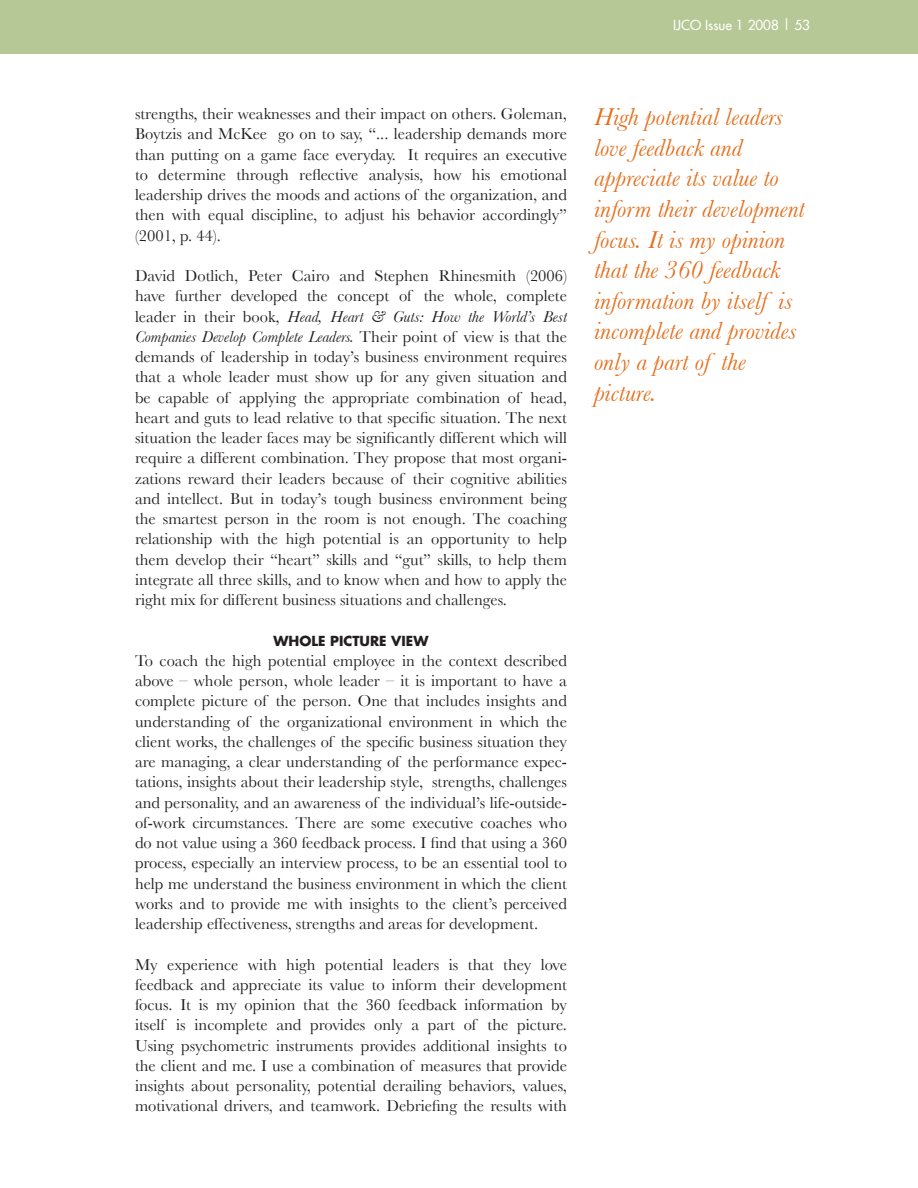
<style>
.page{position:relative;width:918px;height:1188px;background:#fff}
.page>*{position:absolute;margin:0;border:0;box-sizing:border-box;transform-origin:0 0}
.t1{font:italic 25.5px/30.6px "Baskerville";color:#e4701e}
.t2{font:16.5px/20.2px "Baskerville";color:#231f20;text-align:justify}
.t3{font:13.5px "Futura";color:#fff}
.t4{font:700 13.5px "Futura";color:#231f20}
.s1{font-style:italic}
</style>
<div class="page">
<div style="left:0;top:0;width:918px;height:54px;background:#b6c896"></div>
<p class="t3" style="left:673px;top:16px;width:138px">IJCO Issue 1 2008 | 53</p>
<p class="t2" style="left:135px;top:103px;width:434px">strengths, their weaknesses and their impact on others. Goleman, Boytzis and McKee go on to say, “... leadership demands more than putting on a game face everyday. It requires an executive to determine through reflective analysis, how his emotional leadership drives the moods and actions of the organization, and then with equal discipline, to adjust his behavior accordingly” (2001, p. 44).</p>
<p class="t2" style="left:135px;top:265px;width:434px">David Dotlich, Peter Cairo and Stephen Rhinesmith (2006) have further developed the concept of the whole, complete leader in their book, <span class="s1">Head, Heart &amp; Guts: How the World’s Best Companies Develop Complete Leaders.</span> Their point of view is that the demands of leadership in today’s business environment requires that a whole leader must show up for any given situation and be capable of applying the appropriate combination of head, heart and guts to lead relative to that specific situation. The next situation the leader faces may be significantly different which will require a different combination. They propose that most organi&shy;zations reward their leaders because of their cognitive abilities and intellect. But in today’s tough business environment being the smartest person in the room is not enough. The coaching relationship with the high potential is an opportunity to help them develop their “heart” skills and “gut” skills, to help them integrate all three skills, and to know when and how to apply the right mix for different business situations and challenges.</p>
<p class="t4" style="left:274px;top:631px;width:156px">WHOLE PICTURE VIEW</p>
<p class="t2" style="left:135px;top:650px;width:434px">To coach the high potential employee in the context described above – whole person, whole leader – it is important to have a complete picture of the person. One that includes insights and understanding of the organizational environment in which the client works, the challenges of the specific business situation they are managing, a clear understanding of the performance expec&shy;tations, insights about their leadership style, strengths, challenges and personality, and an awareness of the individual’s life-outside&shy;of-work circumstances. There are some executive coaches who do not value using a 360 feedback process. I find that using a 360 process, especially an interview process, to be an essential tool to help me understand the business environment in which the client works and to provide me with insights to the client’s perceived leadership effectiveness, strengths and areas for development.</p>
<p class="t2" style="left:135px;top:954px;width:434px">My experience with high potential leaders is that they love feedback and appreciate its value to inform their development focus. It is my opinion that the 360 feedback information by itself is incomplete and provides only a part of the picture.<br>Using psychometric instruments provides additional insights to the client and me. I use a combination of measures that provide insights about personality, potential derailing behaviors, values, motivational drivers, and teamwork. Debriefing the results with</p>
<h1 class="t1" style="left:594px;top:101px;width:212px">High potential leaders love feedback and appreciate its value to inform their development focus. It is my opinion that the 360 feedback information by itself is incomplete and provides only a part of the picture.</h1>
</div>
